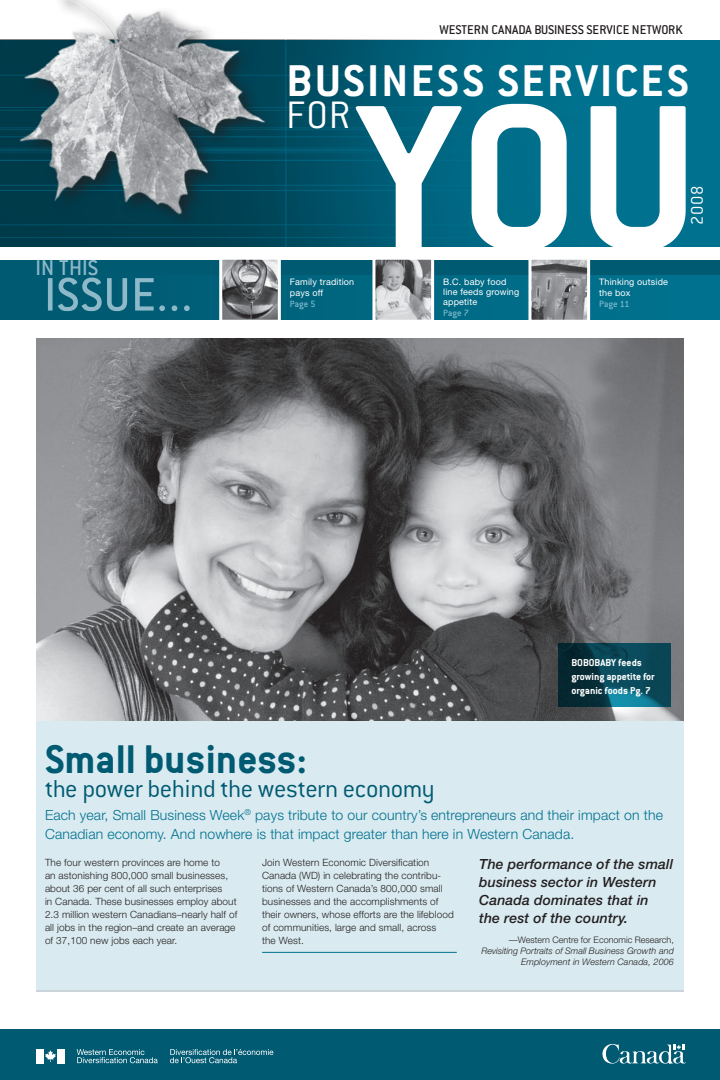
<style>
.page{position:relative;width:720px;height:1080px;background:#fff}
.page>*{position:absolute;margin:0;border:0;box-sizing:border-box;transform-origin:0 0}
.t1{font:700 225.8px "Conduit ITC";color:#fff}
.t2{font:500 51.5px "Conduit ITC";letter-spacing:.02em;color:#8db9c9}
.t3{font:700 48.9px "Conduit ITC";letter-spacing:.05em;color:#fff}
.t4{font:700 44px "Conduit ITC";color:#005a72}
.t5{font:300 42px "Conduit ITC";color:#fff}
.t6{font:300 27px "Conduit ITC";letter-spacing:-.015em;color:#005a72}
.t7{font:500 23.6px "Conduit ITC";letter-spacing:-.005em;color:#8db9c9}
.t8{font:300 18.3px "Conduit ITC";color:#fff}
.t9{font:300 14px/19px "Helvetica Neue";letter-spacing:.01em;color:#00718e}
.t10{font:italic 500 14px/18px "Helvetica Neue";letter-spacing:.01em;color:#231f20}
.t11{font:500 14px "Conduit ITC";color:#231f20}
.t12{font:700 11px/14px "Conduit ITC";color:#fff}
.t13{font:300 10px/13px "Helvetica Neue";letter-spacing:.01em;color:#231f20}
.t14{font:500 10px "Conduit ITC";color:#7ab8cc}
.t15{font:9px/10px "Helvetica Neue";letter-spacing:.02em;color:#fff}
.t16{font:italic 300 9px/11px "Helvetica Neue";letter-spacing:.01em;color:#231f20;text-align:right}
.t17{font:300 9px "Helvetica Neue";color:#231f20}
</style>
<div class="page">
<img style="left:36px;top:339px;width:648px;height:382px">
<svg style="left:0;top:275px;width:720px;height:45px;background:#006680"></svg>
<img style="left:301px;top:40px;width:419px;height:207px">
<img style="left:0;top:0;width:301px;height:288px">
<div style="left:36px;top:721px;width:648px;height:270px;background:#d9eaf0"></div>
<div style="left:0;top:260px;width:720px;height:15px;background:#005a72"></div>
<hr style="left:262px;top:952px;width:195px;height:1px;background:#00718e">
<div style="left:0;top:1029px;width:720px;height:51px;background:#005a72"></div>
<hr style="left:36px;top:991px;width:648px;height:1px;background:#bcbdc0">
<div style="left:36px;top:1049px;width:7px;height:14px;background:#fff"></div>
<div style="left:58px;top:1049px;width:7px;height:14px;background:#fff"></div>
<svg style="left:45px;top:1050px;width:11px;height:12px"></svg>
<svg style="left:77px;top:1049px;width:81px;height:14px"></svg>
<svg style="left:170px;top:1049px;width:103px;height:14px"></svg>
<svg style="left:602px;top:1044px;width:84px;height:20px"></svg>
<img style="left:376px;top:261px;width:54px;height:58px">
<div style="left:372px;top:257px;width:62px;height:66px;border:3px solid #fff"></div>
<img style="left:223px;top:261px;width:54px;height:58px">
<div style="left:219px;top:257px;width:62px;height:66px;border:3px solid #fff"></div>
<img style="left:532px;top:261px;width:54px;height:58px">
<div style="left:528px;top:257px;width:62px;height:66px;border:3px solid #fff"></div>
<svg style="left:558px;top:644px;width:112px;height:63px;background:#094351"></svg>
<h3 class="t11" style="left:439px;top:22px;width:245px">WESTERN CANADA BUSINESS SERVICE NETWORK</h3>
<h3 class="t3" style="left:286px;top:52px;width:404px">BUSINESS SERVICES</h3>
<h3 class="t5" style="left:286px;top:92px;width:66px">FOR</h3>
<h1 class="t1" style="left:358px;top:46px;width:341px">YOU</h1>
<h3 class="t8" style="left:687px;top:225px;width:41px;rotate:-90deg">2008</h3>
<h3 class="t7" style="left:36px;top:254px;width:64px">IN THIS</h3>
<h2 class="t2" style="left:44px;top:266px;width:150px">ISSUE...</h2>
<p class="t15" style="left:443px;top:277px;width:78px">B.C. baby food line feeds growing appetite</p>
<p class="t14" style="left:443px;top:308px;width:27px">Page 7</p>
<p class="t15" style="left:290px;top:277px;width:66px;line-height:11px">Family tradition pays off</p>
<p class="t14" style="left:290px;top:299px;width:27px">Page 5</p>
<p class="t15" style="left:599px;top:277px;width:70px;line-height:11px">Thinking outside the box</p>
<p class="t14" style="left:599px;top:299px;width:32px">Page 11</p>
<p class="t12" style="left:572px;top:655px;width:85px">BOBOBABY feeds growing appetite for organic foods Pg. 7</p>
<h3 class="t4" style="left:45px;top:733px;width:263px">Small business:</h3>
<h3 class="t6" style="left:45px;top:773px;width:391px">the power behind the western economy</h3>
<h3 class="t9" style="left:45px;top:805px;width:619px">Each year, Small Business Week<sup>®</sup> pays tribute to our country’s entrepreneurs and their impact on the<br>Canadian economy. And nowhere is that impact greater than here in Western Canada.</h3>
<p class="t13" style="left:45px;top:856px;width:194px">The four western provinces are home to<br>an astonishing 800,000 small businesses, about 36 per cent of all such enterprises<br>in Canada. These businesses employ about 2.3 million western Canadians–nearly half of all jobs in the region–and create an average of 37,100 new jobs each year.</p>
<p class="t13" style="left:262px;top:856px;width:193px">Join Western Economic Diversification Canada (WD) in celebrating the contribu&shy;tions of Western Canada’s 800,000 small businesses and the accomplishments of their owners, whose efforts are the lifeblood of communities, large and small, across<br>the West.</p>
<h3 class="t10" style="left:479px;top:855px;width:195px">The performance of the small business sector in Western<br>Canada dominates that in<br>the rest of the country.</h3>
<p class="t17" style="left:509px;top:934px;width:166px">—Western Centre for Economic Research,</p>
<p class="t16" style="left:482px;top:945px;width:194px">Revisiting Portraits of Small Business Growth and<br>Employment in Western Canada, 2006</p>
</div>
